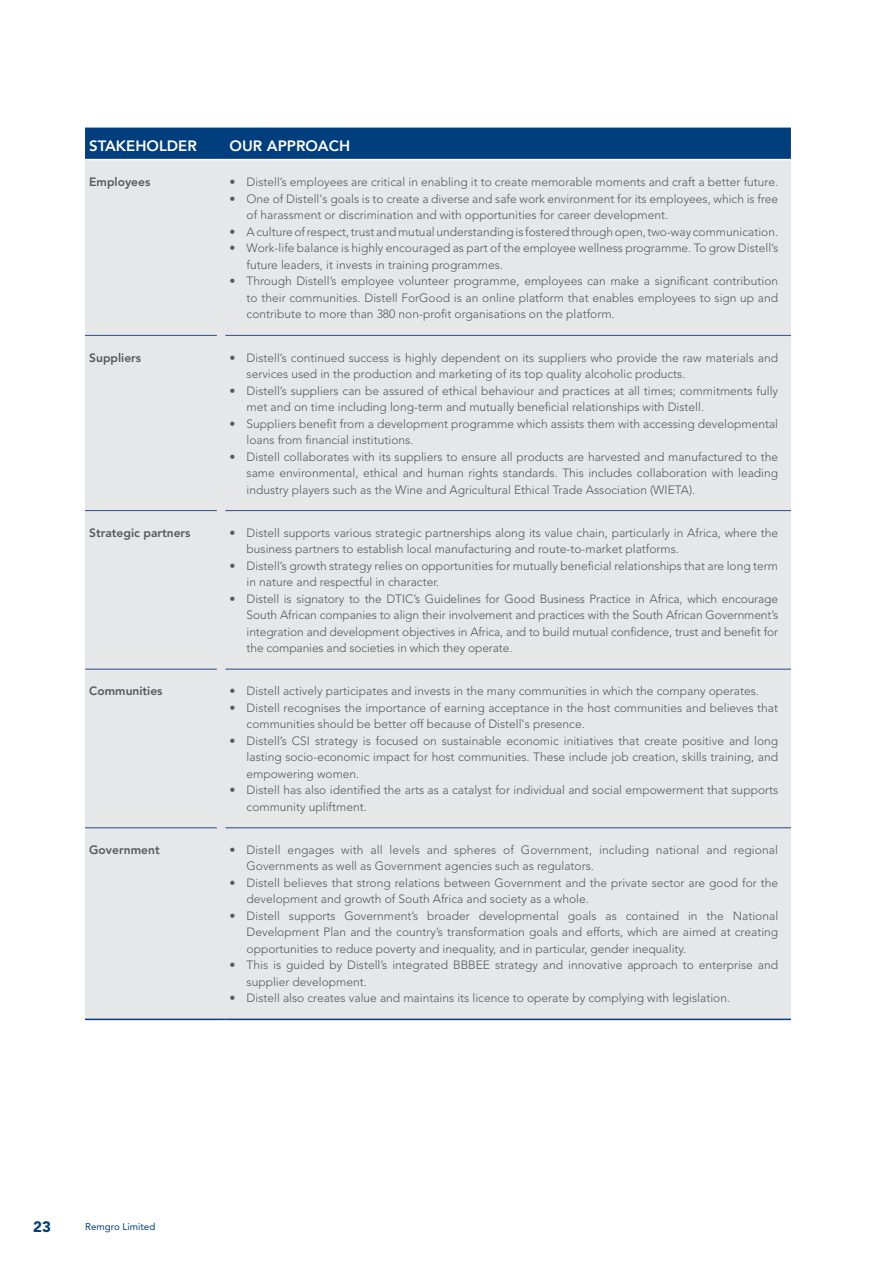
<style>
.page{position:relative;width:893px;height:1263px;background:#fff}
.page>*{position:absolute;margin:0;border:0;box-sizing:border-box;transform-origin:0 0}
.t1{font:800 15px "Avenir";color:#fff}
.t2{font:900 15px "Avenir LT Std";color:#003e7e}
.t3{font:300 12px/16.5px "Avenir LT Std";color:#58595b}
.t4{font:800 12px "Avenir LT Std";color:#58595b}
.t5{font:9.75px "Avenir LT Std";color:#003e7e}
</style>
<div class="page">
<div style="left:85px;top:160px;width:706px;height:859px;background:#e6e7e8"></div>
<hr style="left:85px;top:335px;width:132px;height:1px;background:#3d5c95">
<hr style="left:225px;top:335px;width:566px;height:1px;background:#3d5c95">
<div style="left:85px;top:128px;width:706px;height:32px;background:#003e7e"></div>
<hr style="left:225px;top:159px;width:566px;height:1px;background:#fff">
<hr style="left:85px;top:1019px;width:132px;height:1px;background:#003e7e">
<hr style="left:225px;top:1019px;width:566px;height:1px;background:#003e7e">
<hr style="left:85px;top:510px;width:132px;height:1px;background:#3d5c95">
<hr style="left:225px;top:510px;width:566px;height:1px;background:#3d5c95">
<hr style="left:85px;top:669px;width:132px;height:1px;background:#3d5c95">
<hr style="left:225px;top:669px;width:566px;height:1px;background:#3d5c95">
<hr style="left:85px;top:827px;width:132px;height:1px;background:#3d5c95">
<hr style="left:225px;top:827px;width:566px;height:1px;background:#3d5c95">
<p class="t1" style="left:89px;top:134px;width:109px">STAKEHOLDER</p>
<p class="t1" style="left:230px;top:134px;width:122px">OUR APPROACH</p>
<p class="t4" style="left:89px;top:175px;width:63px">Employees</p>
<p class="t3" style="left:230px;top:174px;width:550px">• Distell’s employees are critical in enabling it to create memorable moments and craft a better future.</p>
<p class="t3" style="left:247px;top:191px;width:533px;text-indent:-17px">• One of Distell's goals is to create a diverse and safe work environment for its employees, which is free of harassment or discrimination and with opportunities for career development.</p>
<p class="t3" style="left:230px;top:224px;width:550px">• A culture of respect, trust and mutual understanding is fostered through open, two-way communication.</p>
<p class="t3" style="left:247px;top:240px;width:533px;text-indent:-17px">• Work-life balance is highly encouraged as part of the employee wellness programme. To grow Distell’s future leaders, it invests in training programmes.</p>
<p class="t3" style="left:247px;top:273px;width:533px;text-align:justify;text-indent:-17px">• Through Distell’s employee volunteer programme, employees can make a significant contribution to their communities. Distell ForGood is an online platform that enables employees to sign up and contribute to more than 380 non-profit organisations on the platform.</p>
<p class="t4" style="left:89px;top:350px;width:54px">Suppliers</p>
<p class="t3" style="left:247px;top:349px;width:533px;text-indent:-17px">• Distell’s continued success is highly dependent on its suppliers who provide the raw materials and services used in the production and marketing of its top quality alcoholic products.</p>
<p class="t3" style="left:247px;top:382px;width:533px;text-indent:-17px">• Distell’s suppliers can be assured of ethical behaviour and practices at all times; commitments fully met and on time including long-term and mutually beneficial relationships with Distell.</p>
<p class="t3" style="left:247px;top:415px;width:533px;text-indent:-17px">• Suppliers benefit from a development programme which assists them with accessing developmental loans from financial institutions.</p>
<p class="t3" style="left:247px;top:448px;width:533px;text-align:justify;text-indent:-17px">• Distell collaborates with its suppliers to ensure all products are harvested and manufactured to the same environmental, ethical and human rights standards. This includes collaboration with leading industry players such as the Wine and Agricultural Ethical Trade Association (WIETA).</p>
<p class="t4" style="left:89px;top:525px;width:103px">Strategic partners</p>
<p class="t3" style="left:247px;top:524px;width:533px;text-indent:-17px">• Distell supports various strategic partnerships along its value chain, particularly in Africa, where the business partners to establish local manufacturing and route-to-market platforms.</p>
<p class="t3" style="left:247px;top:557px;width:533px;text-indent:-17px">• Distell’s growth strategy relies on opportunities for mutually beneficial relationships that are long term in nature and respectful in character.</p>
<p class="t3" style="left:247px;top:590px;width:533px;text-align:justify;text-indent:-17px">• Distell is signatory to the DTIC’s Guidelines for Good Business Practice in Africa, which encourage South African companies to align their involvement and practices with the South African Government’s integration and development objectives in Africa, and to build mutual confidence, trust and benefit for the companies and societies in which they operate.</p>
<p class="t4" style="left:89px;top:684px;width:75px">Communities</p>
<p class="t3" style="left:230px;top:683px;width:531px">• Distell actively participates and invests in the many communities in which the company operates.</p>
<p class="t3" style="left:247px;top:699px;width:533px;text-indent:-17px">• Distell recognises the importance of earning acceptance in the host communities and believes that communities should be better off because of Distell's presence.</p>
<p class="t3" style="left:247px;top:732px;width:533px;text-align:justify;text-indent:-17px">• Distell’s CSI strategy is focused on sustainable economic initiatives that create positive and long lasting socio-economic impact for host communities. These include job creation, skills training, and empowering women.</p>
<p class="t3" style="left:247px;top:782px;width:533px;text-indent:-17px">• Distell has also identified the arts as a catalyst for individual and social empowerment that supports community upliftment.</p>
<p class="t4" style="left:89px;top:842px;width:72px">Government</p>
<p class="t3" style="left:247px;top:841px;width:533px;text-indent:-17px">• Distell engages with all levels and spheres of Government, including national and regional<br>Governments as well as Government agencies such as regulators.</p>
<p class="t3" style="left:247px;top:874px;width:533px;text-indent:-17px">• Distell believes that strong relations between Government and the private sector are good for the development and growth of South Africa and society as a whole.</p>
<p class="t3" style="left:247px;top:907px;width:533px;text-align:justify;text-indent:-17px">• Distell supports Government’s broader developmental goals as contained in the National Development Plan and the country’s transformation goals and efforts, which are aimed at creating opportunities to reduce poverty and inequality, and in particular, gender inequality.</p>
<p class="t3" style="left:247px;top:957px;width:533px;text-indent:-17px">• This is guided by Distell’s integrated BBBEE strategy and innovative approach to enterprise and supplier development.</p>
<p class="t3" style="left:230px;top:990px;width:502px">• Distell also creates value and maintains its licence to operate by complying with legislation.</p>
<p class="t2" style="left:33px;top:1217px;width:19px">23</p>
<p class="t5" style="left:85px;top:1221px;width:72px">Remgro Limited</p>
</div>
